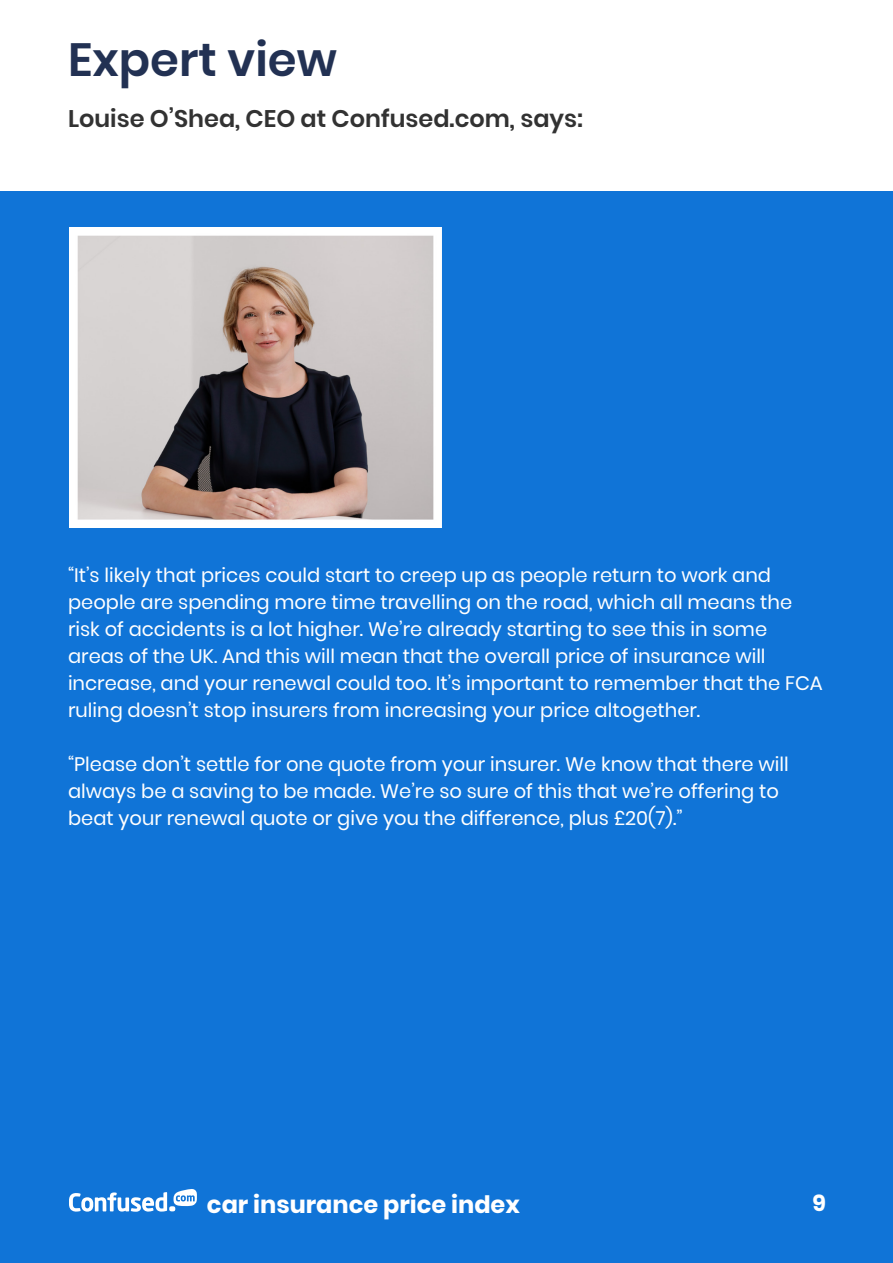
<style>
.page{position:relative;width:893px;height:1263px;background:#fff}
.page>*{position:absolute;margin:0;border:0;box-sizing:border-box;transform-origin:0 0}
.Heading_Style{font:600 46.5px "Poppins";color:#223153}
.Sub_head_-_black{font:600 24px "Poppins";color:#323232}
.t1{font:700 24px "Poppins";color:#fff}
.t2{font:700 22.5px "Poppins";color:#fff}
.Louise_quote{font:19.5px/27px "Poppins";color:#fff}
</style>
<div class="page">
<div style="left:1px;top:191px;width:892px;height:1072px;background:#1074d7"></div>
<svg style="left:69px;top:1189px;width:128px;height:23px"></svg>
<img style="left:70px;top:228px;width:371px;height:299px">
<p class="Heading_Style" style="left:68px;top:33px;width:270px">Expert view</p>
<p class="Sub_head_-_black" style="left:68px;top:105px;width:516px">Louise O’Shea, CEO at Confused.com, says:</p>
<p class="Louise_quote" style="left:68px;top:562px;width:756px">“It’s likely that prices could start to creep up as people return to work and people are spending more time travelling on the road, which all means the risk of accidents is a lot higher. We’re already starting to see this in some areas of the UK. And this will mean that the overall price of insurance will increase, and your renewal could too. It’s important to remember that the FCA ruling doesn’t stop insurers from increasing your price altogether.</p>
<p class="Louise_quote" style="left:68px;top:751px;width:722px">“Please don’t settle for one quote from your insurer. We know that there will always be a saving to be made. We’re so sure of this that we’re offering to beat your renewal quote or give you the difference, plus £20(7).”</p>
<p class="t1" style="left:207px;top:1190px;width:315px">car insurance price index</p>
<p class="t2" style="left:812px;top:1190px;width:15px">9</p>
</div>
